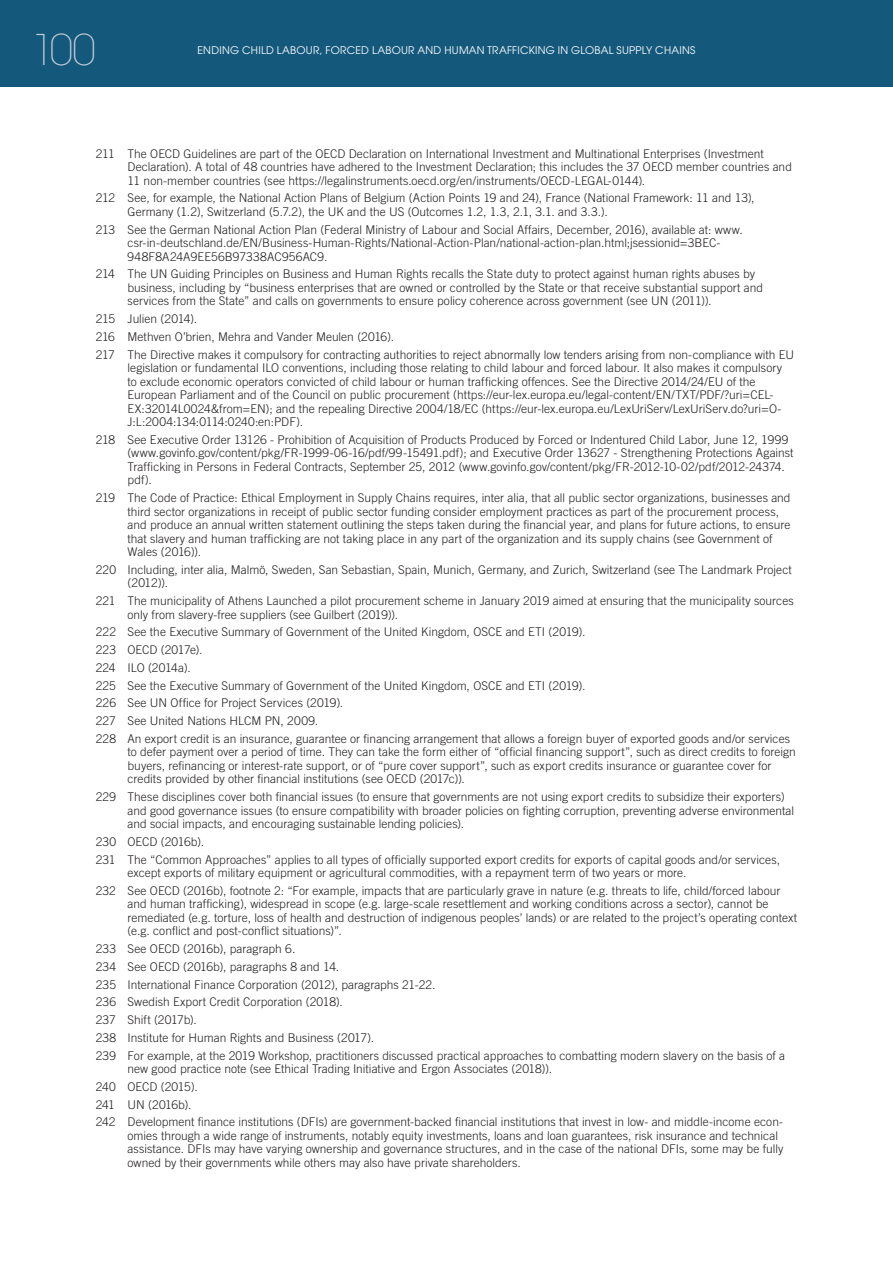
<style>
.page{position:relative;width:893px;height:1263px;background:#fff}
.page>*{position:absolute;margin:0;border:0;box-sizing:border-box;transform-origin:0 0}
.body{font:200 42px "Avant Garde";color:#c7cdd8}
.note_bas_de_page{font:300 12px/13.5px "Trade Gothic LT Std";color:#231f20}
.t1{font:10.5px "Avant Garde";letter-spacing:.025em;color:#fff}
</style>
<div class="page">
<div style="left:0;top:0;width:893px;height:87px;background:#14597b"></div>
<p class="body" style="left:32px;top:25px;width:65px">100</p>
<p class="t1" style="left:198px;top:44px;width:499px">ENDING CHILD LABOUR, FORCED LABOUR AND HUMAN TRAFFICKING IN GLOBAL SUPPLY CHAINS</p>
<p class="note_bas_de_page" style="left:96px;top:146px;width:21px">211</p>
<p class="note_bas_de_page" style="left:128px;top:146px;width:666px">The OECD Guidelines are part of the OECD Declaration on International Investment and Multinational Enterprises (Investment<br>Declaration). A total of 48 countries have adhered to the Investment Declaration; this includes the 37 OECD member countries and<br>11 non-member countries (see https://legalinstruments.oecd.org/en/instruments/OECD-LEGAL-0144).</p>
<p class="note_bas_de_page" style="left:96px;top:191px;width:21px">212</p>
<p class="note_bas_de_page" style="left:128px;top:191px;width:628px">See, for example, the National Action Plans of Belgium (Action Points 19 and 24), France (National Framework: 11 and 13),<br>Germany (1.2), Switzerland (5.7.2), the UK and the US (Outcomes 1.2, 1.3, 2.1, 3.1. and 3.3.).</p>
<p class="note_bas_de_page" style="left:96px;top:222px;width:21px">213</p>
<p class="note_bas_de_page" style="left:128px;top:222px;width:617px">See the German National Action Plan (Federal Ministry of Labour and Social Affairs, December, 2016), available at: www. csr-in-deutschland.de/EN/Business-Human-Rights/National-Action-Plan/national-action-plan.html;jsessionid=3BEC-<br>948F8A24A9EE56B97338AC956AC9.</p>
<p class="note_bas_de_page" style="left:96px;top:267px;width:21px">214</p>
<p class="note_bas_de_page" style="left:128px;top:267px;width:637px">The UN Guiding Principles on Business and Human Rights recalls the State duty to protect against human rights abuses by business, including by “business enterprises that are owned or controlled by the State or that receive substantial support and services from the State” and calls on governments to ensure policy coherence across government (see UN (2011)).</p>
<p class="note_bas_de_page" style="left:96px;top:312px;width:21px">215</p>
<p class="note_bas_de_page" style="left:128px;top:312px;width:71px">Julien (2014).</p>
<p class="note_bas_de_page" style="left:96px;top:330px;width:21px">216</p>
<p class="note_bas_de_page" style="left:128px;top:330px;width:268px">Methven O’brien, Mehra and Vander Meulen (2016).</p>
<p class="note_bas_de_page" style="left:96px;top:347px;width:21px">217</p>
<p class="note_bas_de_page" style="left:128px;top:347px;width:668px">The Directive makes it compulsory for contracting authorities to reject abnormally low tenders arising from non-compliance with EU legislation or fundamental ILO conventions, including those relating to child labour and forced labour. It also makes it compulsory to exclude economic operators convicted of child labour or human trafficking offences. See the Directive 2014/24/EU of the European Parliament and of the Council on public procurement (https://eur-lex.europa.eu/legal-content/EN/TXT/PDF/?uri=CEL-EX:32014L0024&amp;from=EN); and the repealing Directive 2004/18/EC (https://eur-lex.europa.eu/LexUriServ/LexUriServ.do?uri=O-J:L:2004:134:0114:0240:en:PDF).</p>
<p class="note_bas_de_page" style="left:128px;top:433px;width:667px;text-indent:-32px">218 See Executive Order 13126 - Prohibition of Acquisition of Products Produced by Forced or Indentured Child Labor, June 12, 1999 (www.govinfo.gov/content/pkg/FR-1999-06-16/pdf/99-15491.pdf); and Executive Order 13627 - Strengthening Protections Against Trafficking in Persons in Federal Contracts, September 25, 2012 (www.govinfo.gov/content/pkg/FR-2012-10-02/pdf/2012-24374. pdf).</p>
<p class="note_bas_de_page" style="left:96px;top:491px;width:21px">219</p>
<p class="note_bas_de_page" style="left:128px;top:491px;width:664px">The Code of Practice: Ethical Employment in Supply Chains requires, inter alia, that all public sector organizations, businesses and third sector organizations in receipt of public sector funding consider employment practices as part of the procurement process, and produce an annual written statement outlining the steps taken during the financial year, and plans for future actions, to ensure that slavery and human trafficking are not taking place in any part of the organization and its supply chains (see Government of Wales (2016)).</p>
<p class="note_bas_de_page" style="left:96px;top:563px;width:22px">220</p>
<p class="note_bas_de_page" style="left:128px;top:563px;width:666px">Including, inter alia, Malmö, Sweden, San Sebastian, Spain, Munich, Germany, and Zurich, Switzerland (see The Landmark Project (2012)).</p>
<p class="note_bas_de_page" style="left:128px;top:594px;width:668px;text-indent:-32px">221 The municipality of Athens Launched a pilot procurement scheme in January 2019 aimed at ensuring that the municipality sources only from slavery-free suppliers (see Guilbert (2019)).</p>
<p class="note_bas_de_page" style="left:96px;top:625px;width:491px">222 See the Executive Summary of Government of the United Kingdom, OSCE and ETI (2019).</p>
<p class="note_bas_de_page" style="left:96px;top:643px;width:22px">223</p>
<p class="note_bas_de_page" style="left:128px;top:643px;width:77px">OECD (2017e).</p>
<p class="note_bas_de_page" style="left:96px;top:661px;width:21px">224</p>
<p class="note_bas_de_page" style="left:128px;top:661px;width:65px">ILO (2014a).</p>
<p class="note_bas_de_page" style="left:96px;top:678px;width:22px">225</p>
<p class="note_bas_de_page" style="left:128px;top:678px;width:459px">See the Executive Summary of Government of the United Kingdom, OSCE and ETI (2019).</p>
<p class="note_bas_de_page" style="left:96px;top:696px;width:249px">226 See UN Office for Project Services (2019).</p>
<p class="note_bas_de_page" style="left:96px;top:714px;width:22px">227</p>
<p class="note_bas_de_page" style="left:128px;top:714px;width:192px">See United Nations HLCM PN, 2009.</p>
<p class="note_bas_de_page" style="left:128px;top:732px;width:670px;text-indent:-32px">228 An export credit is an insurance, guarantee or financing arrangement that allows a foreign buyer of exported goods and/or services to defer payment over a period of time. They can take the form either of “official financing support”, such as direct credits to foreign buyers, refinancing or interest-rate support, or of “pure cover support”, such as export credits insurance or guarantee cover for credits provided by other financial institutions (see OECD (2017c)).</p>
<p class="note_bas_de_page" style="left:96px;top:790px;width:22px">229</p>
<p class="note_bas_de_page" style="left:128px;top:790px;width:668px">These disciplines cover both financial issues (to ensure that governments are not using export credits to subsidize their exporters) and good governance issues (to ensure compatibility with broader policies on fighting corruption, preventing adverse environmental and social impacts, and encouraging sustainable lending policies).</p>
<p class="note_bas_de_page" style="left:96px;top:835px;width:22px">230</p>
<p class="note_bas_de_page" style="left:128px;top:835px;width:78px">OECD (2016b).</p>
<p class="note_bas_de_page" style="left:96px;top:852px;width:21px">231</p>
<p class="note_bas_de_page" style="left:128px;top:852px;width:654px">The “Common Approaches” applies to all types of officially supported export credits for exports of capital goods and/or services, except exports of military equipment or agricultural commodities, with a repayment term of two years or more.</p>
<p class="note_bas_de_page" style="left:96px;top:884px;width:22px">232</p>
<p class="note_bas_de_page" style="left:128px;top:884px;width:671px">See OECD (2016b), footnote 2: “For example, impacts that are particularly grave in nature (e.g. threats to life, child/forced labour and human trafficking), widespread in scope (e.g. large-scale resettlement and working conditions across a sector), cannot be remediated (e.g. torture, loss of health and destruction of indigenous peoples’ lands) or are related to the project’s operating context (e.g. conflict and post-conflict situations)”.</p>
<p class="note_bas_de_page" style="left:96px;top:942px;width:22px">233</p>
<p class="note_bas_de_page" style="left:128px;top:942px;width:169px">See OECD (2016b), paragraph 6.</p>
<p class="note_bas_de_page" style="left:96px;top:960px;width:22px">234</p>
<p class="note_bas_de_page" style="left:128px;top:960px;width:213px">See OECD (2016b), paragraphs 8 and 14.</p>
<p class="note_bas_de_page" style="left:96px;top:977px;width:22px">235</p>
<p class="note_bas_de_page" style="left:128px;top:977px;width:309px">International Finance Corporation (2012), paragraphs 21-22.</p>
<p class="note_bas_de_page" style="left:96px;top:995px;width:249px">236 Swedish Export Credit Corporation (2018).</p>
<p class="note_bas_de_page" style="left:96px;top:1013px;width:22px">237</p>
<p class="note_bas_de_page" style="left:128px;top:1013px;width:71px">Shift (2017b).</p>
<p class="note_bas_de_page" style="left:96px;top:1031px;width:22px">238</p>
<p class="note_bas_de_page" style="left:128px;top:1031px;width:248px">Institute for Human Rights and Business (2017).</p>
<p class="note_bas_de_page" style="left:96px;top:1048px;width:22px">239</p>
<p class="note_bas_de_page" style="left:128px;top:1048px;width:659px">For example, at the 2019 Workshop, practitioners discussed practical approaches to combatting modern slavery on the basis of a new good practice note (see Ethical Trading Initiative and Ergon Associates (2018)).</p>
<p class="note_bas_de_page" style="left:96px;top:1080px;width:22px">240</p>
<p class="note_bas_de_page" style="left:128px;top:1080px;width:72px">OECD (2015).</p>
<p class="note_bas_de_page" style="left:96px;top:1097px;width:21px">241</p>
<p class="note_bas_de_page" style="left:128px;top:1097px;width:65px">UN (2016b).</p>
<p class="note_bas_de_page" style="left:96px;top:1115px;width:21px">242</p>
<p class="note_bas_de_page" style="left:128px;top:1115px;width:657px">Development finance institutions (DFIs) are government-backed financial institutions that invest in low- and middle-income econ&shy;omies through a wide range of instruments, notably equity investments, loans and loan guarantees, risk insurance and technical assistance. DFIs may have varying ownership and governance structures, and in the case of the national DFIs, some may be fully owned by their governments while others may also have private shareholders.</p>
</div>
